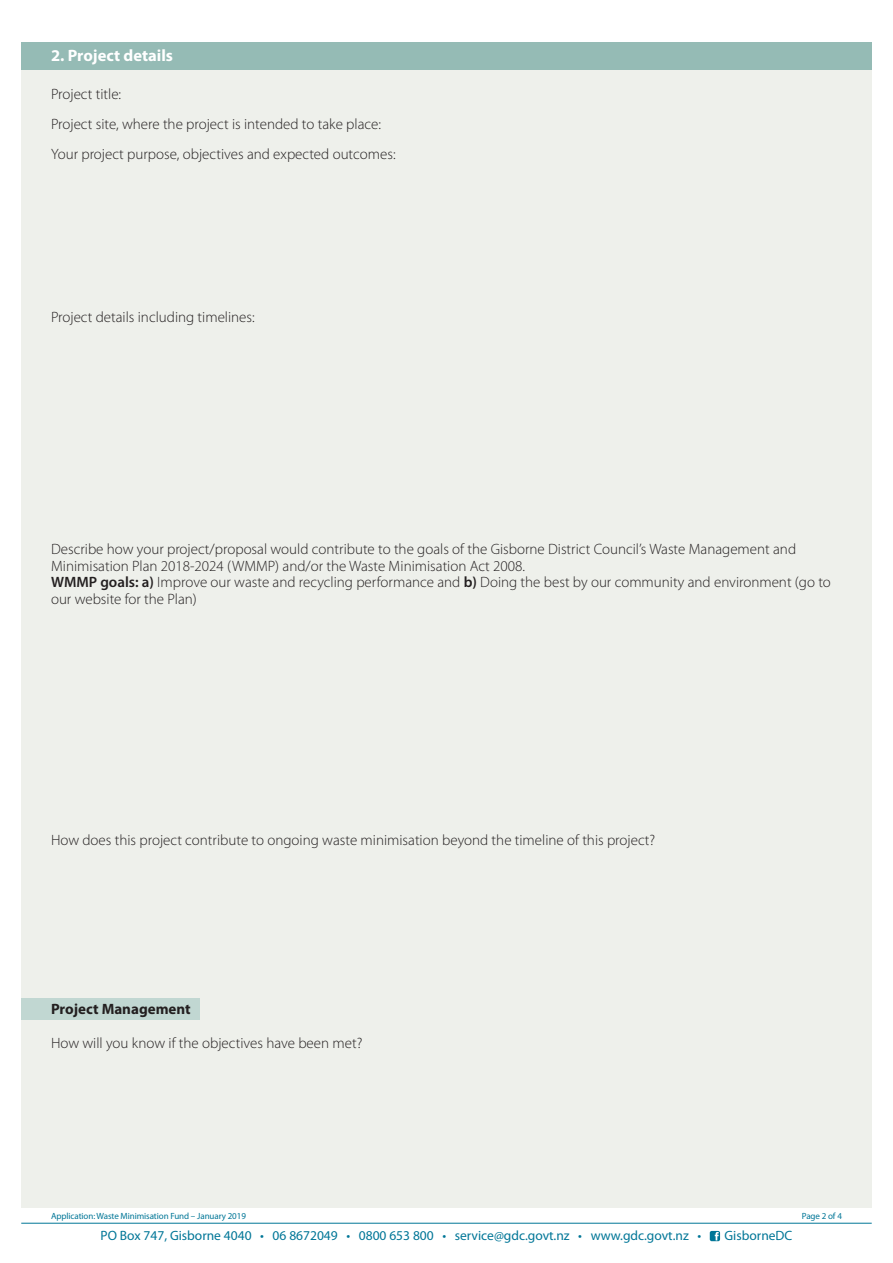
<style>
.page{position:relative;width:893px;height:1263px;background:#fff}
.page>*{position:absolute;margin:0;border:0;box-sizing:border-box;transform-origin:0 0}
.t1{font:700 16.5px "Myriad Pro";color:#fff}
.t2{font:300 15px/16.5px "Myriad Pro";color:#231f20}
.t3{font:700 15px "Myriad Pro";color:#231f20}
.t4{font:13.5px "Myriad Pro";color:#007697}
.t5{font:9px "Myriad Pro";letter-spacing:-.01em;color:#007697}
.s1{font-weight:600}
</style>
<div class="page">
<div style="left:21px;top:43px;width:851px;height:1165px;background:#eef0eb"></div>
<hr style="left:21px;top:1223px;width:851px;height:1px;background:#007697">
<svg style="left:710px;top:1231px;width:10px;height:10px"></svg>
<div style="left:21px;top:42px;width:851px;height:27px;background:#95bbb5"></div>
<div style="left:21px;top:999px;width:178px;height:21px;background:#c1d7d2"></div>
<p class="t1" style="left:51px;top:45px;width:124px">2. Project details</p>
<p class="t2" style="left:51px;top:79px;width:346px;line-height:30px">Project title:<br>Project site, where the project is intended to take place:<br>Your project purpose, objectives and expected outcomes:</p>
<p class="t2" style="left:51px;top:309px;width:205px">Project details including timelines:</p>
<p class="t2" style="left:51px;top:541px;width:781px">Describe how your project/proposal would contribute to the goals of the Gisborne District Council’s Waste Management and Minimisation Plan 2018-2024 (WMMP) and/or the Waste Minimisation Act 2008.<br><span class="s1">WMMP goals: a)</span> Improve our waste and recycling performance and <span class="s1">b)</span> Doing the best by our community and environment (go to our website for the Plan)</p>
<p class="t2" style="left:51px;top:831px;width:606px">How does this project contribute to ongoing waste minimisation beyond the timeline of this project?</p>
<p class="t3" style="left:51px;top:999px;width:141px">Project Management</p>
<p class="t2" style="left:51px;top:1035px;width:313px">How will you know if the objectives have been met?</p>
<p class="t5" style="left:51px;top:1210px;width:196px">Application: Waste Minimisation Fund – January 2019</p>
<p class="t5" style="left:802px;top:1210px;width:42px">Page 2 of 4</p>
<p class="t4" style="left:101px;top:1227px;width:602px">PO Box 747, Gisborne 4040 • 06 8672049 • 0800 653 800 • service@gdc.govt.nz • www.gdc.govt.nz •</p>
<p class="t4" style="left:724px;top:1227px;width:69px">GisborneDC</p>
</div>
